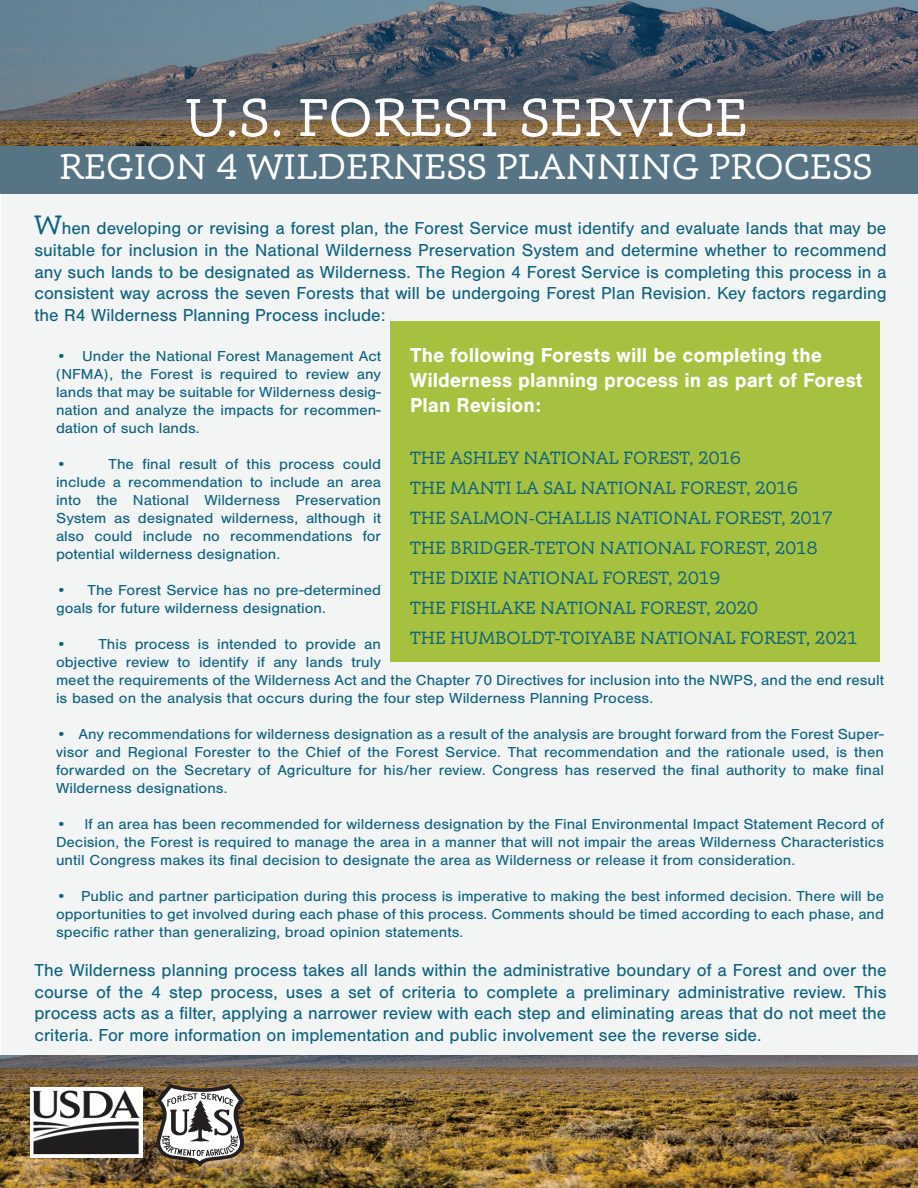
<style>
.page{position:relative;width:918px;height:1188px;background:#fff}
.page>*{position:absolute;margin:0;border:0;box-sizing:border-box;transform-origin:0 0}
.t1{font:54px "Phoreus Cherokee";color:#fff}
.t2{font:36px "Phoreus Cherokee";color:#fff}
.t3{font:700 21px/25.2px "Nimbus San";color:#fff;scale:.96 1}
.t4{font:18px/21.6px "Nimbus San";color:#0e627d;text-align:justify}
.t5{font:18px/30px "Phoreus Cherokee";color:#0e627d;scale:.96 1}
.t6{font:15px/18px "Nimbus San";color:#0e627d;text-align:justify;scale:1.06 1}
.s1{font-family:"Phoreus Cherokee";font-size:27px}
</style>
<div class="page">
<div style="left:2px;top:80px;width:916px;height:1108px;background:#f3f4f4"></div>
<div style="left:0;top:0;width:918px;height:193px;background:#567483"></div>
<img style="left:0;top:1056px;width:918px;height:132px">
<img style="left:0;top:0;width:918px;height:146px">
<svg style="left:156px;top:1084px;width:88px;height:83px"></svg>
<img style="left:30px;top:1088px;width:112px;height:70px">
<div style="left:390px;top:321px;width:490px;height:341px;background:#a6c13f"></div>
<h1 class="t1" style="left:185px;top:86px;width:565px">U.S. FOREST SERVICE</h1>
<h2 class="t2" style="left:59px;top:146px;width:815px">REGION 4 WILDERNESS PLANNING PROCESS</h2>
<p class="t4" style="left:34px;top:218px;width:854px"><span class="s1">W</span>hen developing or revising a forest plan, the Forest Service must identify and evaluate lands that may be suitable for inclusion in the National Wilderness Preservation System and determine whether to recommend any such lands to be designated as Wilderness. The Region 4 Forest Service is completing this process in a consistent way across the seven Forests that will be undergoing Forest Plan Revision. Key factors regarding the R4 Wilderness Planning Process include:</p>
<h3 class="t3" style="left:410px;top:343px;width:473px">The following Forests will be completing the<br>Wilderness planning process in as part of Forest<br>Plan Revision:</h3>
<p class="t5" style="left:410px;top:443px;width:468px">THE ASHLEY NATIONAL FOREST, 2016<br>THE MANTI LA SAL NATIONAL FOREST, 2016<br>THE SALMON-CHALLIS NATIONAL FOREST, 2017<br>THE BRIDGER-TETON NATIONAL FOREST, 2018<br>THE DIXIE NATIONAL FOREST, 2019<br>THE FISHLAKE NATIONAL FOREST, 2020<br>THE HUMBOLDT-TOIYABE NATIONAL FOREST, 2021</p>
<p class="t6" style="left:56px;top:348px;width:308px">• Under the National Forest Management Act (NFMA), the Forest is required to review any lands that may be suitable for Wilderness desig&shy;nation and analyze the impacts for recommen&shy;dation of such lands.</p>
<p class="t6" style="left:56px;top:456px;width:11px">•</p>
<p class="t6" style="left:56px;top:456px;width:308px;text-indent:53px">The final result of this process could include a recommendation to include an area into the National Wilderness Preservation System as designated wilderness, although it also could include no recommendations for potential wilderness designation.</p>
<p class="t6" style="left:56px;top:582px;width:308px">• The Forest Service has no pre-determined goals for future wilderness designation.</p>
<p class="t6" style="left:56px;top:636px;width:783px;text-align:left">• This process is intended to provide an<br>objective review to identify if any lands truly<br>meet the requirements of the Wilderness Act and the Chapter 70 Directives for inclusion into the NWPS, and the end result is based on the analysis that occurs during the four step Wilderness Planning Process.</p>
<p class="t6" style="left:56px;top:726px;width:783px">• Any recommendations for wilderness designation as a result of the analysis are brought forward from the Forest Super&shy;visor and Regional Forester to the Chief of the Forest Service. That recommendation and the rationale used, is then forwarded on the Secretary of Agriculture for his/her review. Congress has reserved the final authority to make final Wilderness designations.</p>
<p class="t6" style="left:56px;top:816px;width:783px">• If an area has been recommended for wilderness designation by the Final Environmental Impact Statement Record of Decision, the Forest is required to manage the area in a manner that will not impair the areas Wilderness Characteristics until Congress makes its final decision to designate the area as Wilderness or release it from consideration.</p>
<p class="t6" style="left:56px;top:888px;width:783px">• Public and partner participation during this process is imperative to making the best informed decision. There will be opportunities to get involved during each phase of this process. Comments should be timed according to each phase, and specific rather than generalizing, broad opinion statements.</p>
<p class="t4" style="left:35px;top:960px;width:854px">The Wilderness planning process takes all lands within the administrative boundary of a Forest and over the course of the 4 step process, uses a set of criteria to complete a preliminary administrative review. This process acts as a filter, applying a narrower review with each step and eliminating areas that do not meet the criteria. For more information on implementation and public involvement see the reverse side.</p>
</div>
